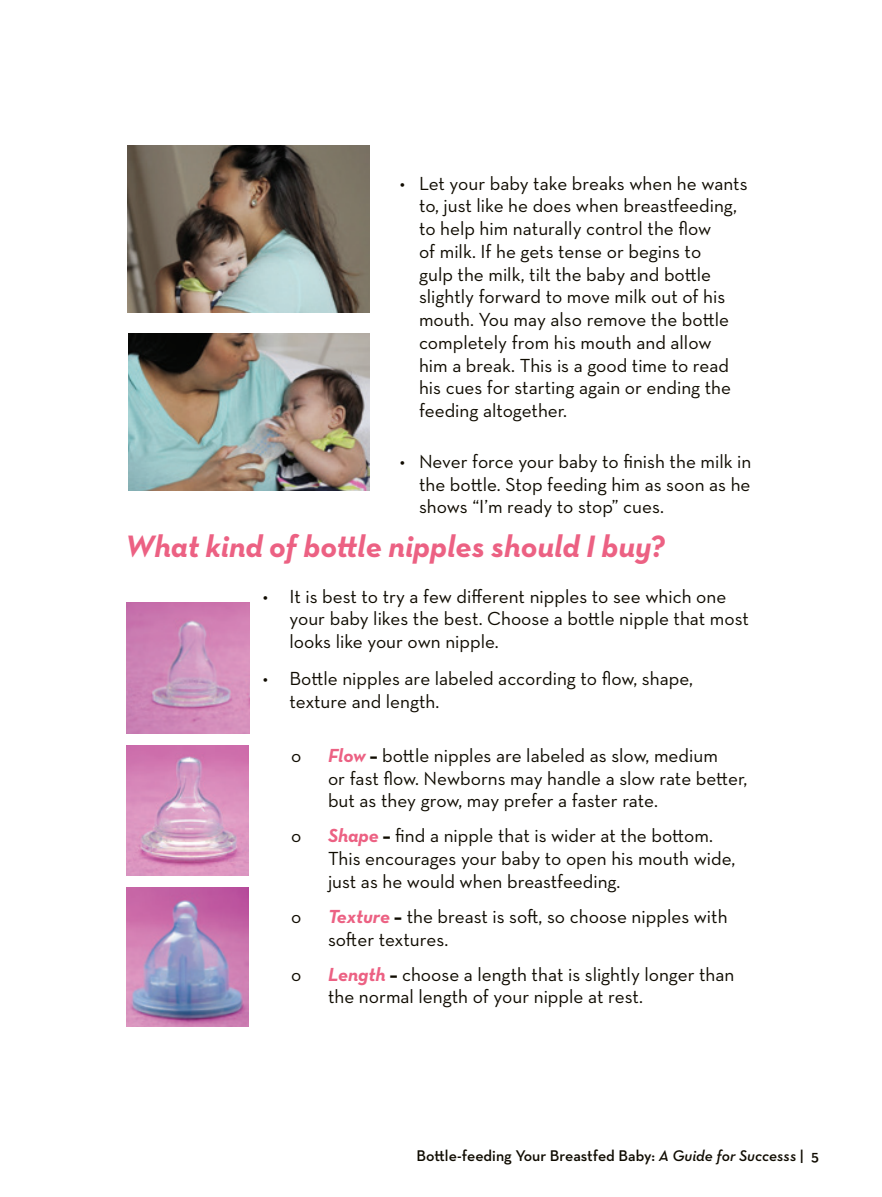
<style>
.page{position:relative;width:882px;height:1197px;background:#fff}
.page>*{position:absolute;margin:0;border:0;box-sizing:border-box;transform-origin:0 0}
.t1{font:italic 700 31.5px "Neutraface Text";color:#ec6183}
.t2{font:19.25px/22.8px "Neutraface Text";color:#0f0b00}
.t3{font:600 15.75px "Neutraface Text";color:#0f0b00}
.s1{font-family:"Neutraface Text Bold Italic Alt";color:#ec6183}
.s2{font-weight:700}
.s3{font-family:"Neutraface Text Demi Italic Alt";font-weight:400}
</style>
<div class="page">
<img style="left:127px;top:146px;width:242px;height:166px">
<img style="left:129px;top:334px;width:240px;height:156px">
<img style="left:126px;top:602px;width:123px;height:131px">
<img style="left:126px;top:745px;width:122px;height:130px">
<img style="left:126px;top:888px;width:122px;height:138px">
<p class="t2" style="left:419px;top:171px;width:330px;text-indent:-19px">• Let your baby take breaks when he wants to, just like he does when breastfeeding, to help him naturally control the flow<br>of milk. If he gets tense or begins to<br>gulp the milk, tilt the baby and bottle slightly forward to move milk out of his mouth. You may also remove the bottle completely from his mouth and allow<br>him a break. This is a good time to read his cues for starting again or ending the feeding altogether.</p>
<p class="t2" style="left:419px;top:450px;width:334px;text-align:justify;text-indent:-19px">• Never force your baby to finish the milk in the bottle. Stop feeding him as soon as he shows “I’m ready to stop” cues.</p>
<p class="t1" style="left:125px;top:526px;width:541px">What kind of bottle nipples should I buy?</p>
<p class="t2" style="left:290px;top:584px;width:461px;text-indent:-27px">• It is best to try a few different nipples to see which one your baby likes the best. Choose a bottle nipple that most looks like your own nipple.</p>
<p class="t2" style="left:290px;top:667px;width:405px;text-indent:-27px">• Bottle nipples are labeled according to flow, shape, texture and length.</p>
<p class="t2" style="left:291px;top:744px;width:12px">o</p>
<p class="t2" style="left:328px;top:744px;width:391px"><span class="s1">Flow</span> <span class="s2">–</span> bottle nipples are labeled as slow, medium</p>
<p class="t2" style="left:328px;top:766px;width:421px">or fast flow. Newborns may handle a slow rate better, but as they grow, may prefer a faster rate.</p>
<p class="t2" style="left:291px;top:824px;width:12px">o</p>
<p class="t2" style="left:328px;top:824px;width:386px"><span class="s1">Shape</span> <span class="s2">–</span> find a nipple that is wider at the bottom.</p>
<p class="t2" style="left:328px;top:847px;width:409px">This encourages your baby to open his mouth wide, just as he would when breastfeeding.</p>
<p class="t2" style="left:291px;top:905px;width:12px">o</p>
<p class="t2" style="left:328px;top:905px;width:401px"><span class="s1">Texture</span> <span class="s2">–</span> the breast is soft, so choose nipples with softer textures.</p>
<p class="t2" style="left:291px;top:962px;width:12px">o</p>
<p class="t2" style="left:328px;top:962px;width:408px"><span class="s1">Length</span> <span class="s2">–</span> choose a length that is slightly longer than the normal length of your nipple at rest.</p>
<h1 class="t3" style="left:417px;top:1146px;width:404px">Bottle-feeding Your Breastfed Baby: <span class="s3">A Guide for Successs</span> | 5</h1>
</div>
